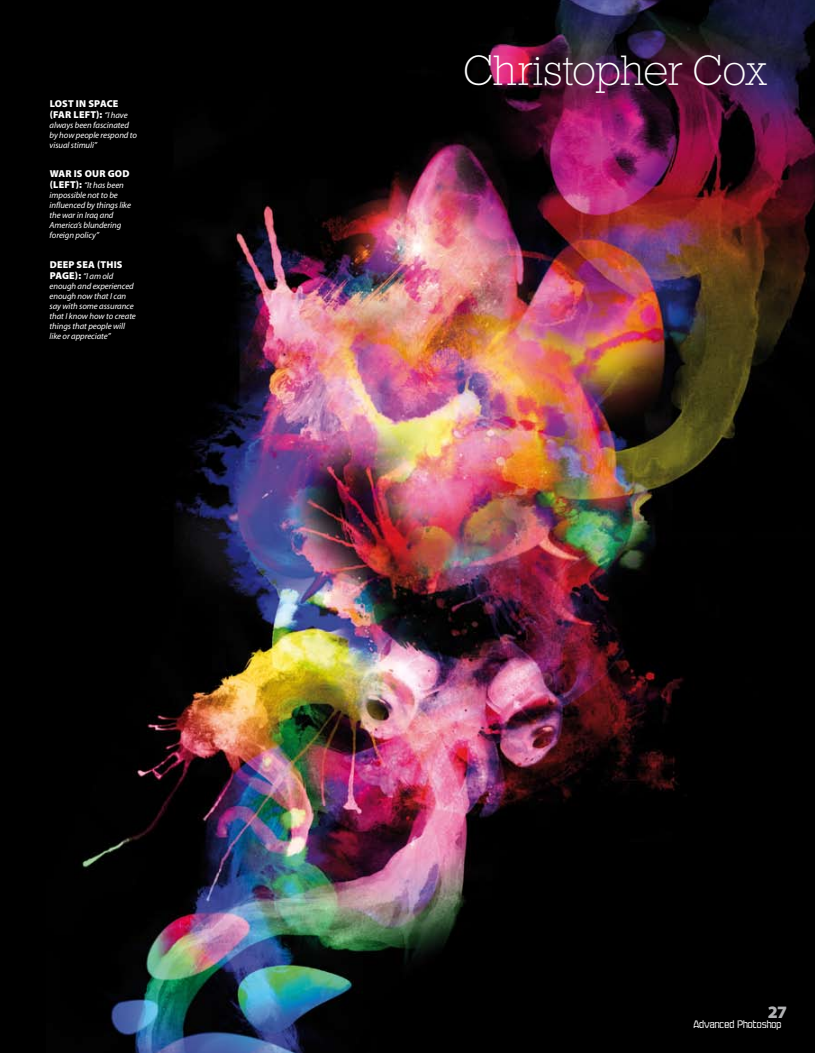
<style>
.page{position:relative;width:815px;height:1053px;background:#fff}
.page>*{position:absolute;margin:0;border:0;box-sizing:border-box;transform-origin:0 0}
.t1{font:200 40.88px "Stafford";letter-spacing:-.005em;color:#fff}
.t2{font:900 17.5px "Myriad Pro";color:#b1b2b4}
.t3{font:12.5px "Seize Open";color:#fff}
.t4{font:900 10px/11.2px "Myriad Pro";letter-spacing:.02em;color:#fff}
.t5{font:italic 8.75px/10px "Myriad Pro";letter-spacing:-.01em;color:#fff}
.s1{font-weight:400;font-style:italic;font-size:8.75px}
.s2{font-weight:900;font-style:normal;font-size:10px}
</style>
<div class="page">
<div style="left:0;top:0;width:815px;height:1052px;background:#000"></div>
<img style="left:82px;top:0;width:733px;height:1052px">
<p class="t4" style="left:50px;top:97px;width:79px">LOST IN SPACE (FAR LEFT): <span class="s1">“I have</span></p>
<p class="t5" style="left:50px;top:120px;width:89px">always been fascinated by how people respond to visual stimuli”</p>
<p class="t4" style="left:50px;top:168px;width:81px">WAR IS OUR GOD</p>
<p class="t5" style="left:50px;top:180px;width:83px"><span class="s2">(LEFT):</span> “It has been impossible not to be influenced by things like the war in Iraq and<br>America’s blundering foreign policy”</p>
<p class="t4" style="left:50px;top:258px;width:74px">DEEP SEA (THIS</p>
<p class="t5" style="left:50px;top:271px;width:88px"><span class="s2">PAGE):</span> “I am old enough and experienced enough now that I can say with some assurance that I know how to create things that people will like or appreciate”</p>
<h1 class="t1" style="left:463px;top:46px;width:305px">Christopher Cox</h1>
<h2 class="t2" style="left:768px;top:999px;width:21px">27</h2>
<h3 class="t3" style="left:693px;top:1017px;width:89px">Advanced Photoshop</h3>
</div>
